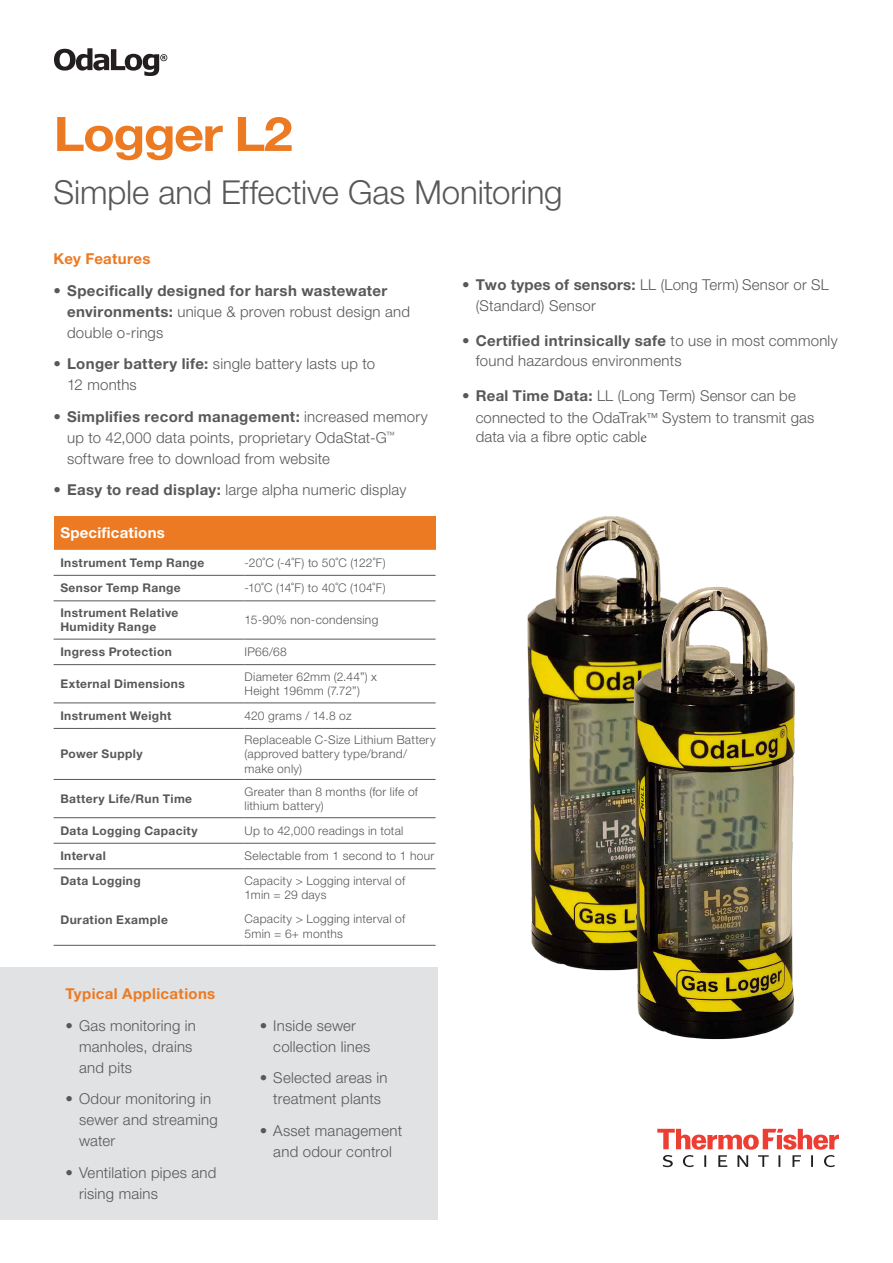
<style>
.page{position:relative;width:893px;height:1263px;background:#fff}
.page>*{position:absolute;margin:0;border:0;box-sizing:border-box;transform-origin:0 0}
.Title-line_2{font:700 47.55px "Helvetica Neue LT Std";letter-spacing:-.03em;color:#ec7a23;scale:1.1 1}
.Subhead_Main{font:300 33px "Helvetica Neue LT Std";letter-spacing:-.005em;color:#57585a}
.t1{font:300 15px/21px "Helvetica Neue LT Std";letter-spacing:.015em;color:#57585a}
.t2{font:700 15px/21px "Helvetica Neue LT Std";letter-spacing:.025em;color:#57585a}
.Body_Copy{font:700 15px "Helvetica Neue LT Std";letter-spacing:.025em;color:#ec7a23}
.Title_Row_-_Left{font:700 15px "Helvetica Neue LT Std";letter-spacing:.015em;color:#fff}
.Table_Text_-_Left{font:300 12px/14.4px "Helvetica Neue LT Std";letter-spacing:.025em;color:#57585a}
.Table_Text_-_Left-2{font:700 12px/14.4px "Helvetica Neue LT Std";letter-spacing:.03em;color:#57585a}
.Table_Text_-_Left-3{font:300 12px "Helvetica Neue LT Std";letter-spacing:-.02em;color:#57585a}
.s1{font-weight:300}
.s2{font-weight:700}
.s3{font-family:"Minion Pro";font-weight:400}
</style>
<div class="page">
<svg style="left:54px;top:48px;width:113px;height:28px"></svg>
<svg style="left:657px;top:1129px;width:182px;height:38px"></svg>
<div style="left:54px;top:516px;width:382px;height:34px;background:#ec7a23"></div>
<svg style="left:54px;top:574px;width:382px;height:371px"></svg>
<hr style="left:54px;top:601px;width:191px;height:1px;background:#57585a">
<hr style="left:245px;top:601px;width:191px;height:1px;background:#57585a">
<hr style="left:54px;top:639px;width:191px;height:1px;background:#57585a">
<hr style="left:245px;top:639px;width:191px;height:1px;background:#57585a">
<hr style="left:54px;top:664px;width:191px;height:1px;background:#57585a">
<hr style="left:245px;top:664px;width:191px;height:1px;background:#57585a">
<hr style="left:54px;top:703px;width:191px;height:1px;background:#57585a">
<hr style="left:245px;top:703px;width:191px;height:1px;background:#57585a">
<hr style="left:54px;top:728px;width:191px;height:1px;background:#57585a">
<hr style="left:245px;top:728px;width:191px;height:1px;background:#57585a">
<hr style="left:54px;top:779px;width:191px;height:1px;background:#57585a">
<hr style="left:245px;top:779px;width:191px;height:1px;background:#57585a">
<hr style="left:54px;top:817px;width:191px;height:1px;background:#57585a">
<hr style="left:245px;top:817px;width:191px;height:1px;background:#57585a">
<hr style="left:54px;top:843px;width:191px;height:1px;background:#57585a">
<hr style="left:245px;top:843px;width:191px;height:1px;background:#57585a">
<hr style="left:54px;top:868px;width:191px;height:1px;background:#57585a">
<hr style="left:245px;top:868px;width:191px;height:1px;background:#57585a">
<hr style="left:54px;top:945px;width:191px;height:1px;background:#57585a">
<hr style="left:245px;top:945px;width:191px;height:1px;background:#57585a">
<hr style="left:54px;top:575px;width:191px;height:1px;background:#57585a">
<hr style="left:245px;top:575px;width:191px;height:1px;background:#57585a">
<img style="left:527px;top:516px;width:133px;height:455px">
<img style="left:610px;top:569px;width:185px;height:471px">
<div style="left:0;top:968px;width:437px;height:251px;background:#e1e2e4"></div>
<p class="Title-line_2" style="left:54px;top:105px;width:219px">Logger L2</p>
<p class="Subhead_Main" style="left:54px;top:172px;width:511px">Simple and Effective Gas Monitoring</p>
<p class="Body_Copy" style="left:54px;top:249px;width:98px">Key Features</p>
<p class="t2" style="left:67px;top:279px;width:344px;text-indent:-14px">• Specifically designed for harsh wastewater environments: <span class="s1">unique &amp; proven robust design and double o-rings</span></p>
<p class="t1" style="left:67px;top:353px;width:310px;text-indent:-14px"><span class="s2">• Longer battery life:</span> single battery lasts up to<br>12 months</p>
<p class="t1" style="left:67px;top:405px;width:362px;text-indent:-13px"><span class="s2">• Simplifies record management:</span> increased memory up to 42,000 data points, proprietary OdaStat-G<sup>™ </sup>software free to download from website</p>
<p class="t1" style="left:54px;top:479px;width:354px"><span class="s2">• Easy to read display:</span> large alpha numeric display</p>
<p class="Title_Row_-_Left" style="left:60px;top:524px;width:106px">Specifications</p>
<p class="Table_Text_-_Left-2" style="left:60px;top:555px;width:146px">Instrument Temp Range</p>
<p class="Table_Text_-_Left" style="left:245px;top:555px;width:143px">-20˚C (-4˚F) to 50˚C (122˚F)</p>
<p class="Table_Text_-_Left-2" style="left:60px;top:581px;width:122px">Sensor Temp Range</p>
<p class="Table_Text_-_Left-3" style="left:245px;top:581px;width:143px">-10˚C (14˚F) to 40˚C (104˚F)</p>
<p class="Table_Text_-_Left-2" style="left:60px;top:605px;width:119px">Instrument Relative<br>Humidity Range</p>
<p class="Table_Text_-_Left" style="left:245px;top:612px;width:135px">15-90% non-condensing</p>
<p class="Table_Text_-_Left-2" style="left:60px;top:644px;width:113px">Ingress Protection</p>
<p class="Table_Text_-_Left" style="left:245px;top:644px;width:44px">IP66/68</p>
<p class="Table_Text_-_Left-2" style="left:60px;top:676px;width:126px">External Dimensions</p>
<p class="Table_Text_-_Left" style="left:245px;top:669px;width:134px">Diameter 62mm (2.44”) x</p>
<p class="Table_Text_-_Left" style="left:245px;top:683px;width:117px">Height 196mm (7.72”)</p>
<p class="Table_Text_-_Left-2" style="left:60px;top:708px;width:113px">Instrument Weight</p>
<p class="Table_Text_-_Left" style="left:245px;top:708px;width:109px">420 grams / 14.8 oz</p>
<p class="Table_Text_-_Left-2" style="left:60px;top:746px;width:84px">Power Supply</p>
<p class="Table_Text_-_Left" style="left:245px;top:732px;width:192px">Replaceable C-Size Lithium Battery (approved battery type/brand/ make only)</p>
<p class="Table_Text_-_Left-2" style="left:60px;top:791px;width:133px">Battery Life/Run Time</p>
<p class="Table_Text_-_Left" style="left:245px;top:784px;width:175px">Greater than 8 months (for life of lithium battery)</p>
<p class="Table_Text_-_Left-2" style="left:60px;top:823px;width:139px">Data Logging Capacity</p>
<p class="Table_Text_-_Left" style="left:245px;top:823px;width:160px">Up to 42,000 readings in total</p>
<p class="Table_Text_-_Left-2" style="left:60px;top:848px;width:47px">Interval</p>
<p class="Table_Text_-_Left" style="left:245px;top:848px;width:191px">Selectable from 1 second to 1 hour</p>
<p class="Table_Text_-_Left-2" style="left:60px;top:874px;width:82px">Data Logging</p>
<p class="Table_Text_-_Left" style="left:245px;top:873px;width:162px">Capacity &gt; Logging interval of<br>1min = 29 days</p>
<p class="Table_Text_-_Left-2" style="left:60px;top:912px;width:109px">Duration Example</p>
<p class="Table_Text_-_Left" style="left:245px;top:911px;width:162px">Capacity &gt; Logging interval of<br>5min = 6+ months</p>
<p class="Body_Copy" style="left:66px;top:985px;width:151px">Typical Applications</p>
<p class="t1" style="left:79px;top:1015px;width:118px;text-indent:-14px">• Gas monitoring in manholes, drains and pits</p>
<p class="t1" style="left:79px;top:1088px;width:140px;text-indent:-14px">• Odour monitoring in sewer and streaming water</p>
<p class="t1" style="left:79px;top:1162px;width:139px;text-indent:-14px">• Ventilation pipes and rising mains</p>
<p class="t1" style="left:273px;top:1015px;width:99px;text-indent:-14px">• Inside sewer collection lines</p>
<p class="t1" style="left:260px;top:1067px;width:129px;text-align:center">• Selected areas in treatment plants</p>
<p class="t1" style="left:260px;top:1120px;width:144px;text-align:center">• Asset management and odour control</p>
<p class="t1" style="left:476px;top:274px;width:355px;text-indent:-14px"><span class="s2">• Two types of sensors:</span> LL (Long Term) Sensor or SL (Standard) Sensor</p>
<p class="t1" style="left:476px;top:330px;width:363px;line-height:20.1px;text-indent:-14px"><span class="s2">• Certified intrinsically safe</span> to use in most commonly found hazardous environments</p>
<p class="t1" style="left:476px;top:385px;width:340px;line-height:21.5px;text-indent:-14px"><span class="s2">• Real Time Data:</span> LL (Long Term) Sensor can be connected to the OdaTrak<sup>TM</sup> System to transmit gas</p>
<p class="t1" style="left:476px;top:426px;width:173px">data via a fibre optic cabl<span class="s3">e</span></p>
</div>
